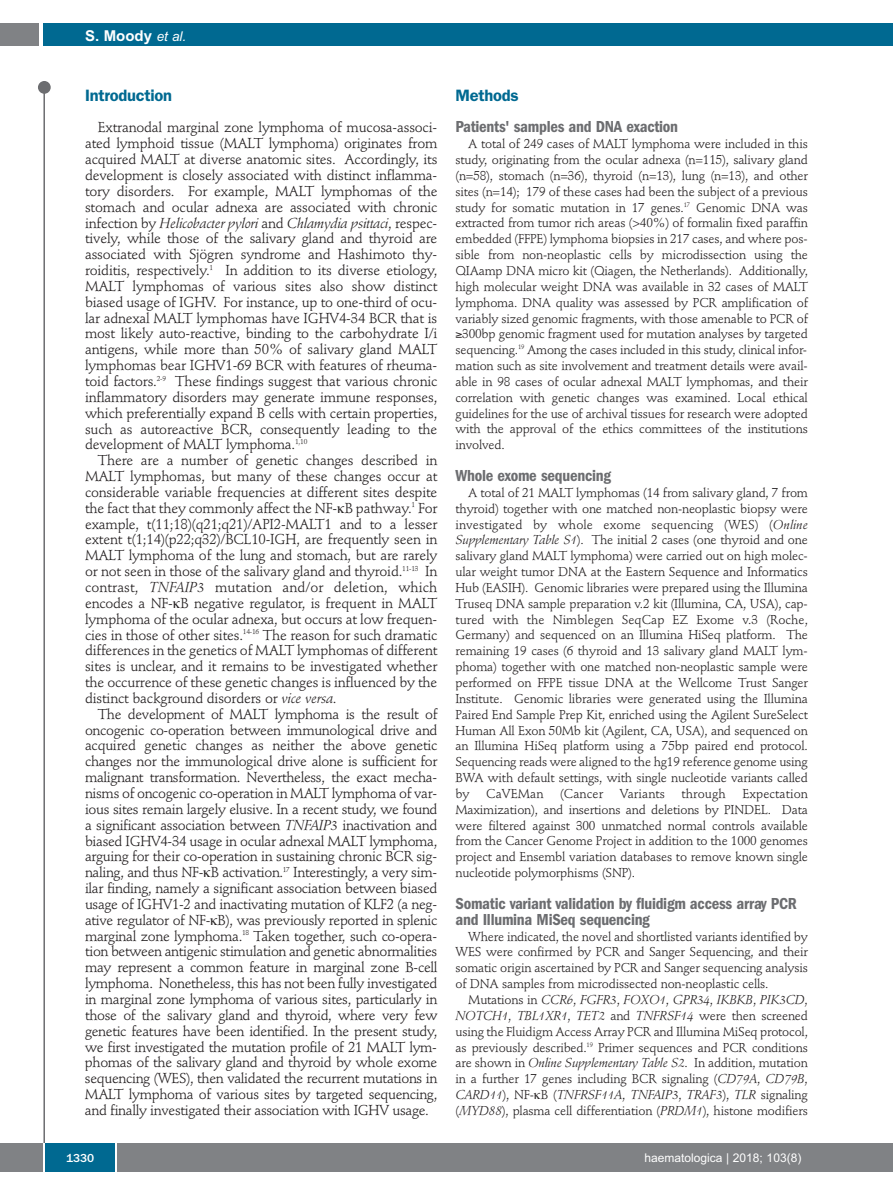
<style>
.page{position:relative;width:893px;height:1191px;background:#fff}
.page>*{position:absolute;margin:0;border:0;box-sizing:border-box;transform-origin:0 0}
.t1{font:600 condensed 16.5px/15.9px "Franklin Gothic";letter-spacing:-.015em;color:#6c6d70}
.t2{font:600 16.5px "Franklin Gothic";letter-spacing:-.015em;color:#006991}
.t3{font:700 15px "Arial";color:#fff}
.t4{font:14.25px/15.9px "Stempel Schneidler";letter-spacing:-.015em;color:#231f20;text-align:justify}
.t5{font:12.75px/15.9px "Stempel Schneidler";letter-spacing:-.015em;color:#231f20;text-align:justify}
.t6{font:12.75px "Stempel Schneidler";letter-spacing:.005em;color:#231f20}
.t7{font:12px "Arial";color:#fff}
.t8{font:500 12px "Franklin Gothic";color:#fff}
.s1{font-weight:400;font-style:italic;font-size:13.5px}
.s2{font-style:italic}
</style>
<div class="page">
<div style="left:38px;top:81px;width:13px;height:13px;background:#6c6d70;border-radius:50%"></div>
<hr style="left:43px;top:84px;width:2px;height:1061px;background:#6c6d70">
<div style="left:43px;top:23px;width:850px;height:22px;background:#006991"></div>
<div style="left:0;top:23px;width:39px;height:22px;background:#808285"></div>
<div style="left:0;top:1143px;width:893px;height:28px;background:#808285"></div>
<div style="left:45px;top:1143px;width:71px;height:28px;background:#006991"></div>
<hr style="left:43px;top:1143px;width:2px;height:28px;background:#fff">
<svg style="left:116px;top:1143px;width:1px;height:28px"></svg>
<p class="t3" style="left:85px;top:27px;width:103px">S. Moody <span class="s1">et al.</span></p>
<p class="t2" style="left:85px;top:89px;width:89px">Introduction</p>
<p class="t4" style="left:85px;top:121px;width:354px;text-indent:13px">Extranodal marginal zone lymphoma of mucosa-associ&shy;ated lymphoid tissue (MALT lymphoma) originates from acquired MALT at diverse anatomic sites. Accordingly, its development is closely associated with distinct inflamma&shy;tory disorders. For example, MALT lymphomas of the stomach and ocular adnexa are associated with chronic infection by <span class="s2">Helicobacter pylori</span> and <span class="s2">Chlamydia psittaci</span>, respec&shy;tively, while those of the salivary gland and thyroid are associated with Sjögren syndrome and Hashimoto thy&shy;roiditis, respectively.<sup>1</sup> In addition to its diverse etiology, MALT lymphomas of various sites also show distinct biased usage of IGHV. For instance, up to one-third of ocu&shy;lar adnexal MALT lymphomas have IGHV4-34 BCR that is most likely auto-reactive, binding to the carbohydrate I/i antigens, while more than 50% of salivary gland MALT lymphomas bear IGHV1-69 BCR with features of rheuma&shy;toid factors.<sup>2-9</sup> These findings suggest that various chronic inflammatory disorders may generate immune responses, which preferentially expand B cells with certain properties, such as autoreactive BCR, consequently leading to the development of MALT lymphoma.<sup>1,10</sup></p>
<p class="t4" style="left:85px;top:454px;width:354px;text-indent:13px">There are a number of genetic changes described in MALT lymphomas, but many of these changes occur at considerable variable frequencies at different sites despite the fact that they commonly affect the NF- B pathway.<sup>1</sup> For example, t(11;18)(q21;q21)/API2-MALT1 and to a lesser extent t(1;14)(p22;q32)/BCL10-IGH, are frequently seen in MALT lymphoma of the lung and stomach, but are rarely or not seen in those of the salivary gland and thyroid.<sup>11-13</sup> In contrast, <span class="s2">TNFAIP3</span> mutation and/or deletion, which encodes a NF- B negative regulator, is frequent in MALT lymphoma of the ocular adnexa, but occurs at low frequen&shy;cies in those of other sites.<sup>14-16</sup> The reason for such dramatic differences in the genetics of MALT lymphomas of different sites is unclear, and it remains to be investigated whether the occurrence of these genetic changes is influenced by the distinct background disorders or <span class="s2">vice versa</span>.</p>
<p class="t4" style="left:85px;top:707px;width:354px;text-indent:13px">The development of MALT lymphoma is the result of oncogenic co-operation between immunological drive and acquired genetic changes as neither the above genetic changes nor the immunological drive alone is sufficient for malignant transformation. Nevertheless, the exact mecha&shy;nisms of oncogenic co-operation in MALT lymphoma of var&shy;ious sites remain largely elusive. In a recent study, we found a significant association between <span class="s2">TNFAIP3</span> inactivation and biased IGHV4-34 usage in ocular adnexal MALT lymphoma, arguing for their co-operation in sustaining chronic BCR sig&shy;naling, and thus NF- B activation.<sup>17</sup> Interestingly, a very sim&shy;ilar finding, namely a significant association between biased usage of IGHV1-2 and inactivating mutation of KLF2 (a neg&shy;ative regulator of NF- B), was previously reported in splenic marginal zone lymphoma.<sup>18</sup> Taken together, such co-opera&shy;tion between antigenic stimulation and genetic abnormalities may represent a common feature in marginal zone B-cell lymphoma. Nonetheless, this has not been fully investigated in marginal zone lymphoma of various sites, particularly in those of the salivary gland and thyroid, where very few genetic features have been identified. In the present study, we first investigated the mutation profile of 21 MALT lym&shy;phomas of the salivary gland and thyroid by whole exome sequencing (WES), then validated the recurrent mutations in MALT lymphoma of various sites by targeted sequencing, and finally investigated their association with IGHV usage.</p>
<p class="t2" style="left:455px;top:89px;width:65px">Methods</p>
<p class="t1" style="left:455px;top:120px;width:224px">Patients' samples and DNA exaction</p>
<p class="t5" style="left:455px;top:137px;width:354px;text-indent:13px">A total of 249 cases of MALT lymphoma were included in this study, originating from the ocular adnexa (n=115), salivary gland (n=58), stomach (n=36), thyroid (n=13), lung (n=13), and other sites (n=14); 179 of these cases had been the subject of a previous study for somatic mutation in 17 genes.<sup>17</sup> Genomic DNA was extracted from tumor rich areas (&gt;40%) of formalin fixed paraffin embedded (FFPE) lymphoma biopsies in 217 cases, and where pos&shy;sible from non-neoplastic cells by microdissection using the QIAamp DNA micro kit (Qiagen, the Netherlands). Additionally, high molecular weight DNA was available in 32 cases of MALT lymphoma. DNA quality was assessed by PCR amplification of variably sized genomic fragments, with those amenable to PCR of ≥300bp genomic fragment used for mutation analyses by targeted sequencing.<sup>19</sup> Among the cases included in this study, clinical infor&shy;mation such as site involvement and treatment details were avail&shy;able in 98 cases of ocular adnexal MALT lymphomas, and their correlation with genetic changes was examined. Local ethical guidelines for the use of archival tissues for research were adopted with the approval of the ethics committees of the institutions involved.</p>
<p class="t1" style="left:455px;top:469px;width:157px">Whole exome sequencing</p>
<p class="t5" style="left:455px;top:486px;width:354px;text-indent:13px">A total of 21 MALT lymphomas (14 from salivary gland, 7 from thyroid) together with one matched non-neoplastic biopsy were investigated by whole exome sequencing (WES) (<span class="s2">Online Supplementary Table S1</span>). The initial 2 cases (one thyroid and one salivary gland MALT lymphoma) were carried out on high molec&shy;ular weight tumor DNA at the Eastern Sequence and Informatics Hub (EASIH). Genomic libraries were prepared using the Illumina Truseq DNA sample preparation v.2 kit (Illumina, CA, USA), cap&shy;tured with the Nimblegen SeqCap EZ Exome v.3 (Roche, Germany) and sequenced on an Illumina HiSeq platform. The remaining 19 cases (6 thyroid and 13 salivary gland MALT lym&shy;phoma) together with one matched non-neoplastic sample were performed on FFPE tissue DNA at the Wellcome Trust Sanger Institute. Genomic libraries were generated using the Illumina Paired End Sample Prep Kit, enriched using the Agilent SureSelect Human All Exon 50Mb kit (Agilent, CA, USA), and sequenced on an Illumina HiSeq platform using a 75bp paired end protocol.<br>Sequencing reads were aligned to the hg19 reference genome using BWA with default settings, with single nucleotide variants called by</p>
<p class="t6" style="left:486px;top:788px;width:59px">CaVEMan</p>
<p class="t5" style="left:560px;top:787px;width:45px">(Cancer</p>
<p class="t6" style="left:620px;top:788px;width:47px">Variants</p>
<p class="t6" style="left:681px;top:788px;width:46px">through</p>
<p class="t5" style="left:455px;top:787px;width:354px;text-indent:287px">Expectation Maximization), and insertions and deletions by PINDEL. Data were filtered against 300 unmatched normal controls available from the Cancer Genome Project in addition to the 1000 genomes project and Ensembl variation databases to remove known single nucleotide polymorphisms (SNP).</p>
<p class="t1" style="left:455px;top:897px;width:343px">Somatic variant validation by fluidigm access array PCR and Illumina MiSeq sequencing</p>
<p class="t5" style="left:455px;top:929px;width:354px;text-indent:13px">Where indicated, the novel and shortlisted variants identified by WES were confirmed by PCR and Sanger Sequencing, and their somatic origin ascertained by PCR and Sanger sequencing analysis of DNA samples from microdissected non-neoplastic cells.</p>
<p class="t5" style="left:455px;top:993px;width:354px;text-indent:13px">Mutations in <span class="s2">CCR6</span>, <span class="s2">FGFR3</span>, <span class="s2">FOXO1</span>, <span class="s2">GPR34</span>, <span class="s2">IKBKB</span>, <span class="s2">PIK3CD</span>, <span class="s2">NOTCH1</span>, <span class="s2">TBL1XR1</span>, <span class="s2">TET2</span> and <span class="s2">TNFRSF14</span> were then screened using the Fluidigm Access Array PCR and Illumina MiSeq protocol, as previously described.<sup>19</sup> Primer sequences and PCR conditions are shown in <span class="s2">Online Supplementary Table S2</span>. In addition, mutation in a further 17 genes including BCR signaling (<span class="s2">CD79A</span>, <span class="s2">CD79B</span>, <span class="s2">CARD11</span>), NF- B (<span class="s2">TNFRSF11A</span>, <span class="s2">TNFAIP3</span>, <span class="s2">TRAF3</span>), <span class="s2">TLR</span> signaling (<span class="s2">MYD88</span>), plasma cell differentiation (<span class="s2">PRDM1</span>), histone modifiers</p>
<p class="t8" style="left:66px;top:1150px;width:30px">1330</p>
<p class="t7" style="left:644px;top:1150px;width:158px">haematologica | 2018; 103(8)</p>
</div>
